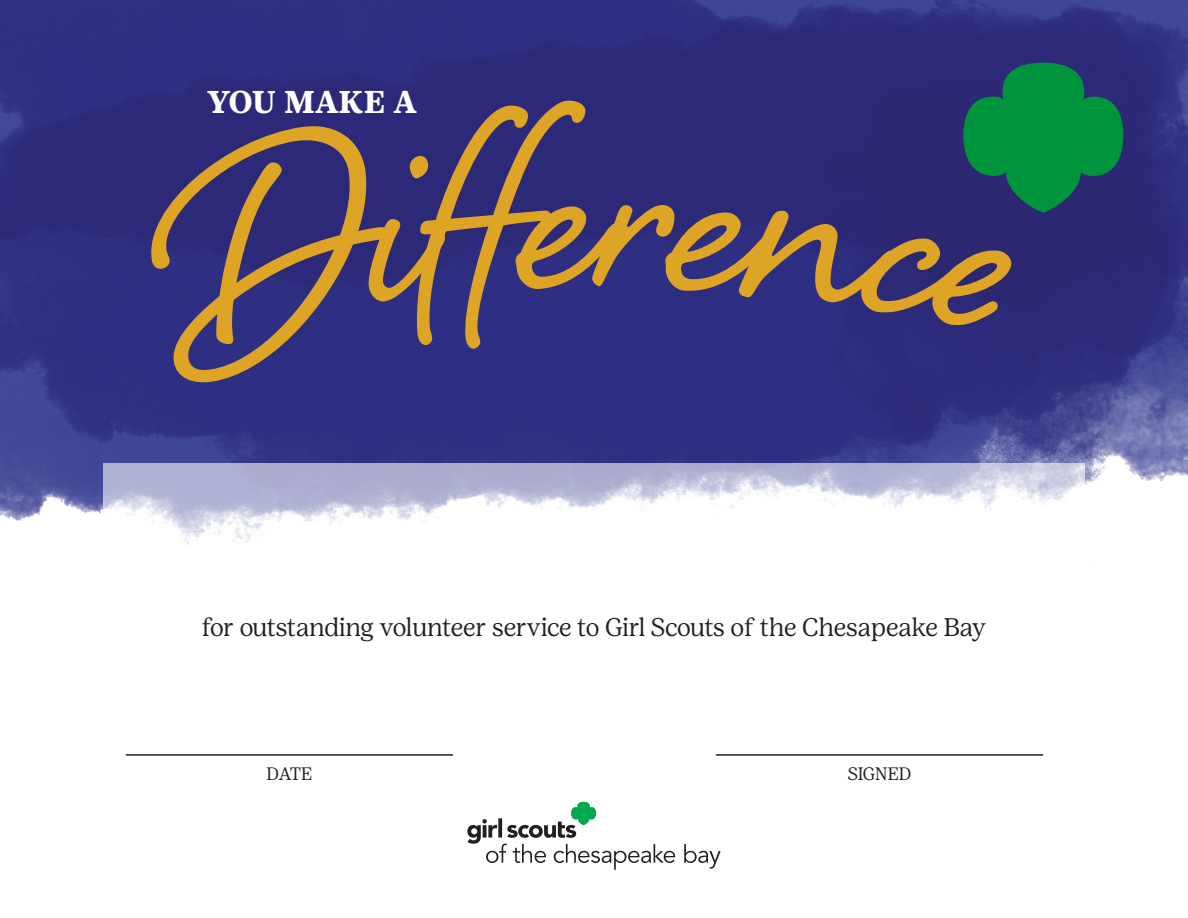
<style>
.page{position:relative;width:1188px;height:918px;background:#fff}
.page>*{position:absolute;margin:0;border:0;box-sizing:border-box;transform-origin:0 0}
.t1{font:700 31.5px "Girl Scout Text";color:#fff}
.t2{font:300 25.5px "Girl Scout Display";letter-spacing:-.01em;color:#231f20}
.t3{font:300 18px "Girl Scout Display";letter-spacing:-.02em;color:#231f20}
</style>
<div class="page">
<img style="left:0;top:0;width:1188px;height:857px">
<svg style="left:103px;top:463px;width:982px;height:122px"></svg>
<hr style="left:126px;top:754px;width:327px;height:2px;background:#231f20">
<hr style="left:716px;top:754px;width:327px;height:2px;background:#231f20">
<svg style="left:467px;top:802px;width:208px;height:68px"></svg>
<svg style="left:684px;top:844px;width:37px;height:25px"></svg>
<svg style="left:136px;top:116px;width:272px;height:271px;background:#2c2b7c"></svg>
<svg style="left:355px;top:154px;width:44px;height:149px;background:#2c2979"></svg>
<svg style="left:399px;top:99px;width:206px;height:254px;background:#2c2a7b"></svg>
<svg style="left:514px;top:63px;width:609px;height:270px;background:#273372"></svg>
<p class="t1" style="left:207px;top:83px;width:211px">YOU MAKE A</p>
<p class="t2" style="left:202px;top:613px;width:785px">for outstanding volunteer service to Girl Scouts of the Chesapeake Bay</p>
<p class="t3" style="left:267px;top:764px;width:47px">DATE</p>
<p class="t3" style="left:848px;top:764px;width:65px">SIGNED</p>
</div>
